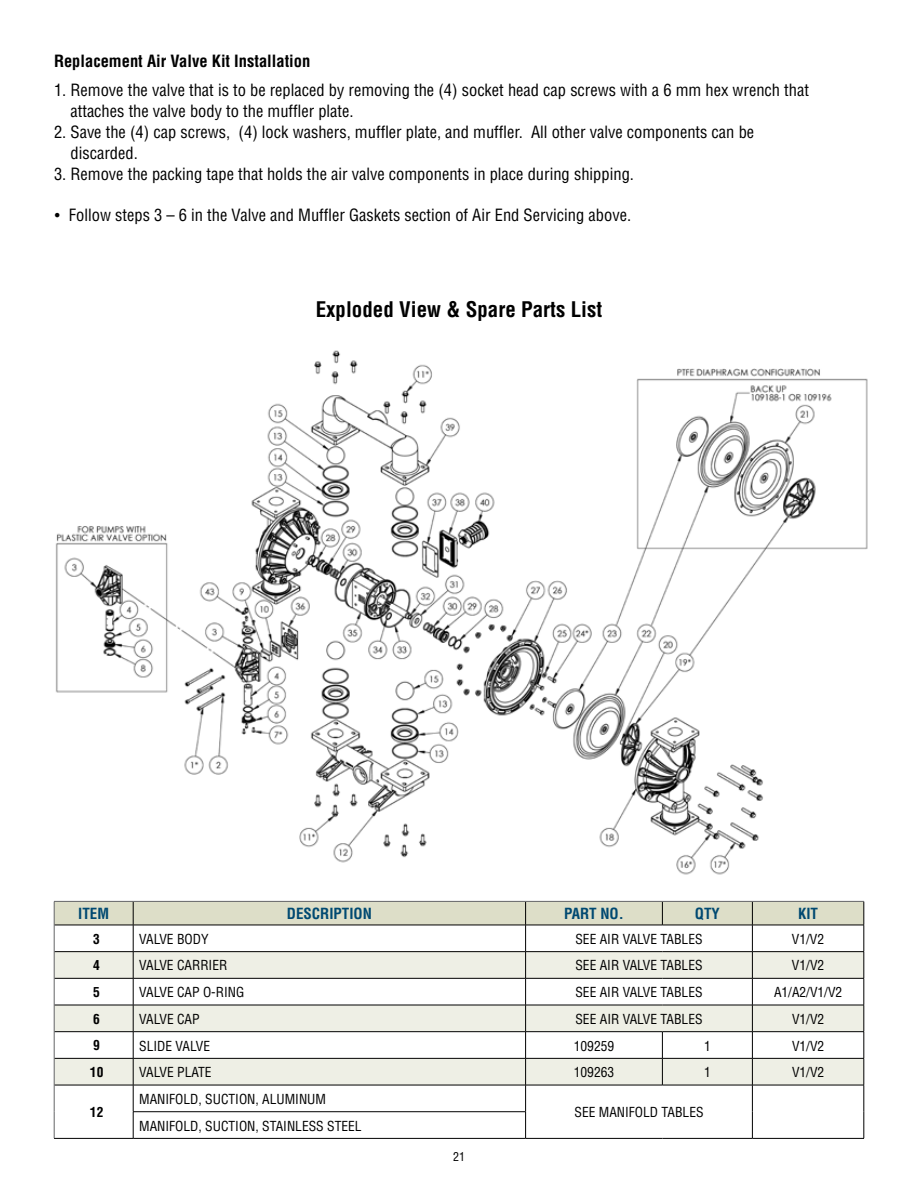
<style>
.page{position:relative;width:918px;height:1188px;background:#fff}
.page>*{position:absolute;margin:0;border:0;box-sizing:border-box;transform-origin:0 0}
.t1{font:700 condensed 21px "Helvetica";color:#000}
.t2{font:condensed 16.5px/21px "Helvetica";color:#000}
.t3{font:700 condensed 16.5px "Helvetica";color:#000}
.t4{font:700 condensed 15px "Helvetica";color:#004971}
.t5{font:condensed 13.5px "Helvetica";color:#000}
.t6{font:700 condensed 13.5px "Helvetica";color:#000}
.t7{font:condensed 12px "Helvetica";color:#000}
.s1{font-family:"Times New Roman";font-stretch:normal;font-size:18px}
</style>
<div class="page">
<img style="left:55px;top:350px;width:813px;height:525px">
<hr style="left:54px;top:1138px;width:79px;height:1px;background:#000">
<hr style="left:133px;top:1138px;width:393px;height:1px;background:#000">
<hr style="left:526px;top:1138px;width:136px;height:1px;background:#000">
<hr style="left:662px;top:1138px;width:90px;height:1px;background:#000">
<hr style="left:752px;top:1138px;width:112px;height:1px;background:#000">
<svg style="left:54px;top:901px;width:811px;height:237px"></svg>
<p class="t3" style="left:54px;top:51px;width:258px">Replacement Air Valve Kit Installation</p>
<p class="t2" style="left:70px;top:79px;width:740px;text-indent:-16px">1. Remove the valve that is to be replaced by removing the (4) socket head cap screws with a 6 mm hex wrench that attaches the valve body to the muffler plate.</p>
<p class="t2" style="left:70px;top:121px;width:685px;text-indent:-16px">2. Save the (4) cap screws, (4) lock washers, muffler plate, and muffler. All other valve components can be discarded.</p>
<p class="t2" style="left:54px;top:163px;width:582px">3. Remove the packing tape that holds the air valve components in place during shipping.</p>
<p class="t2" style="left:54px;top:205px;width:579px"><span class="s1">•</span> Follow steps 3 – 6 in the Valve and Muffler Gaskets section of Air End Servicing above.</p>
<p class="t1" style="left:316px;top:297px;width:288px">Exploded View &amp; Spare Parts List</p>
<p class="t4" style="left:78px;top:904px;width:32px">ITEM</p>
<p class="t4" style="left:287px;top:904px;width:87px">DESCRIPTION</p>
<p class="t4" style="left:564px;top:904px;width:61px">PART NO.</p>
<p class="t4" style="left:695px;top:904px;width:27px">QTY</p>
<p class="t4" style="left:798px;top:904px;width:22px">KIT</p>
<p class="t6" style="left:93px;top:930px;width:8px">3</p>
<p class="t5" style="left:139px;top:930px;width:71px">VALVE BODY</p>
<p class="t5" style="left:575px;top:930px;width:129px">SEE AIR VALVE TABLES</p>
<p class="t5" style="left:792px;top:930px;width:34px">V1/V2</p>
<p class="t6" style="left:93px;top:957px;width:8px">4</p>
<p class="t5" style="left:139px;top:957px;width:90px">VALVE CARRIER</p>
<p class="t5" style="left:575px;top:957px;width:129px">SEE AIR VALVE TABLES</p>
<p class="t5" style="left:792px;top:957px;width:34px">V1/V2</p>
<p class="t6" style="left:93px;top:984px;width:8px">5</p>
<p class="t5" style="left:139px;top:984px;width:107px">VALVE CAP O-RING</p>
<p class="t5" style="left:575px;top:984px;width:129px">SEE AIR VALVE TABLES</p>
<p class="t5" style="left:774px;top:984px;width:70px">A1/A2/V1/V2</p>
<p class="t6" style="left:93px;top:1010px;width:8px">6</p>
<p class="t5" style="left:139px;top:1010px;width:62px">VALVE CAP</p>
<p class="t5" style="left:575px;top:1010px;width:129px">SEE AIR VALVE TABLES</p>
<p class="t5" style="left:792px;top:1010px;width:34px">V1/V2</p>
<p class="t6" style="left:93px;top:1037px;width:8px">9</p>
<p class="t5" style="left:139px;top:1037px;width:72px">SLIDE VALVE</p>
<p class="t5" style="left:574px;top:1037px;width:42px">109259</p>
<p class="t5" style="left:704px;top:1037px;width:8px">1</p>
<p class="t5" style="left:792px;top:1037px;width:34px">V1/V2</p>
<p class="t6" style="left:90px;top:1064px;width:15px">10</p>
<p class="t5" style="left:139px;top:1064px;width:74px">VALVE PLATE</p>
<p class="t5" style="left:574px;top:1064px;width:42px">109263</p>
<p class="t5" style="left:704px;top:1064px;width:8px">1</p>
<p class="t5" style="left:792px;top:1064px;width:34px">V1/V2</p>
<p class="t6" style="left:90px;top:1104px;width:15px">12</p>
<p class="t5" style="left:139px;top:1091px;width:188px">MANIFOLD, SUCTION, ALUMINUM</p>
<p class="t5" style="left:575px;top:1104px;width:131px">SEE MANIFOLD TABLES</p>
<p class="t5" style="left:139px;top:1117px;width:224px">MANIFOLD, SUCTION, STAINLESS STEEL</p>
<p class="t7" style="left:453px;top:1149px;width:13px">21</p>
</div>
